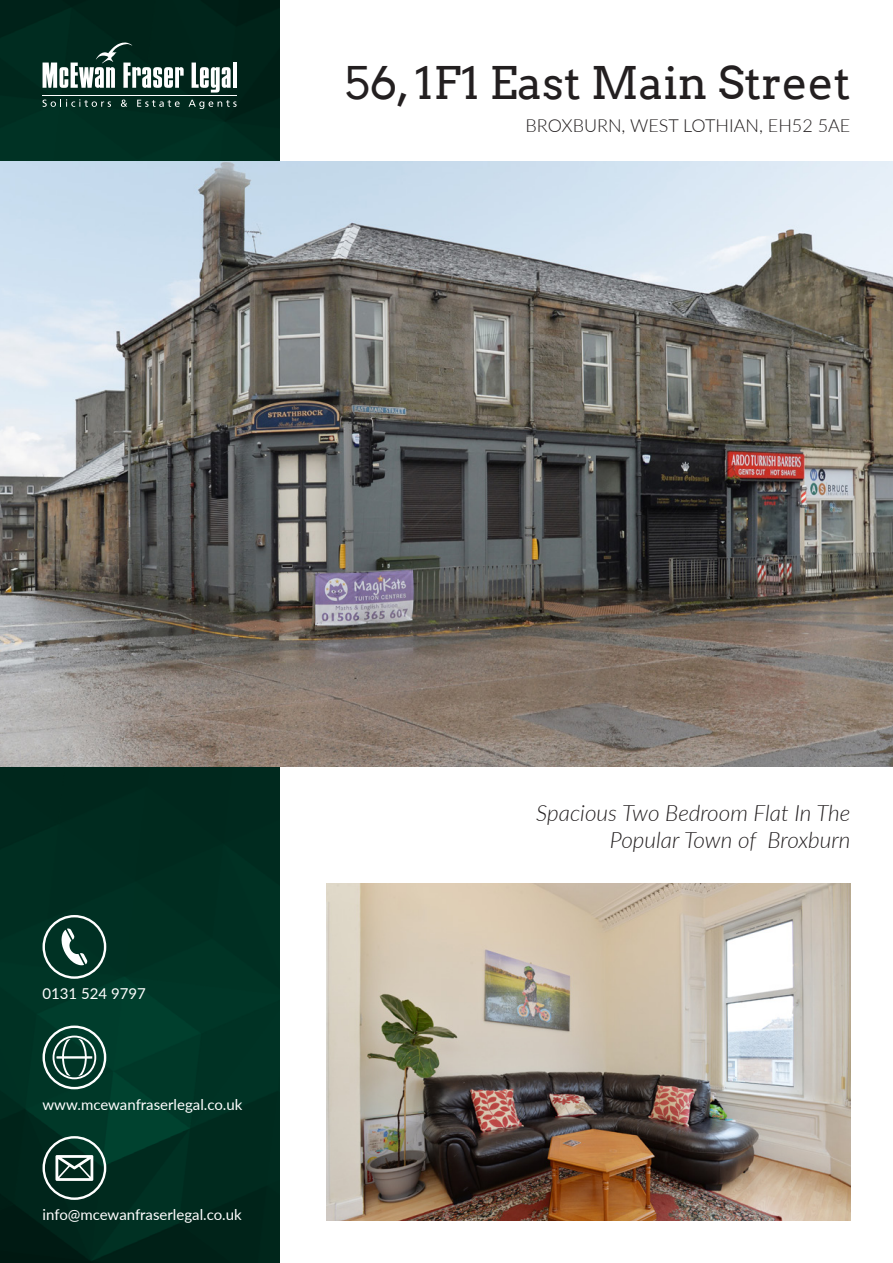
<style>
.page{position:relative;width:893px;height:1263px;background:#fff}
.page>*{position:absolute;margin:0;border:0;box-sizing:border-box;transform-origin:0 0}
.t1{font:45px "Arvo";color:#231f20}
.t2{font:italic 300 22.5px/27px "Lato";color:#231f20;text-align:right}
.t3{font:300 18px "Lato";color:#231f20}
.t4{font:15px "Lato";color:#fff}
</style>
<div class="page">
<img style="left:0;top:0;width:279px;height:1263px">
<img style="left:0;top:162px;width:893px;height:605px">
<svg style="left:43px;top:43px;width:141px;height:45px"></svg>
<svg style="left:192px;top:63px;width:39px;height:30px"></svg>
<hr style="left:233px;top:63px;width:4px;height:25px;background:#fff">
<hr style="left:43px;top:95px;width:194px;height:1px;background:#fff">
<svg style="left:43px;top:99px;width:68px;height:8px"></svg>
<svg style="left:121px;top:100px;width:6px;height:7px"></svg>
<svg style="left:137px;top:100px;width:43px;height:7px"></svg>
<svg style="left:189px;top:100px;width:48px;height:9px"></svg>
<img style="left:326px;top:883px;width:524px;height:337px">
<svg style="left:43px;top:915px;width:63px;height:64px;background:#335a4f"></svg>
<svg style="left:43px;top:1025px;width:63px;height:64px;background:#3a6559"></svg>
<svg style="left:43px;top:1136px;width:63px;height:64px;background:#3a5b52"></svg>
<h1 class="t1" style="left:345px;top:55px;width:507px">56, 1F1 East Main Street</h1>
<p class="t3" style="left:525px;top:113px;width:326px">BROXBURN, WEST LOTHIAN, EH52 5AE</p>
<p class="t4" style="left:43px;top:983px;width:105px">0131 524 9797</p>
<p class="t4" style="left:43px;top:1094px;width:201px">www.mcewanfraserlegal.co.uk</p>
<p class="t4" style="left:43px;top:1204px;width:201px">info@mcewanfraserlegal.co.uk</p>
<h2 class="t2" style="left:536px;top:798px;width:316px">Spacious Two Bedroom Flat In The<br>Popular Town of Broxburn</h2>
</div>
